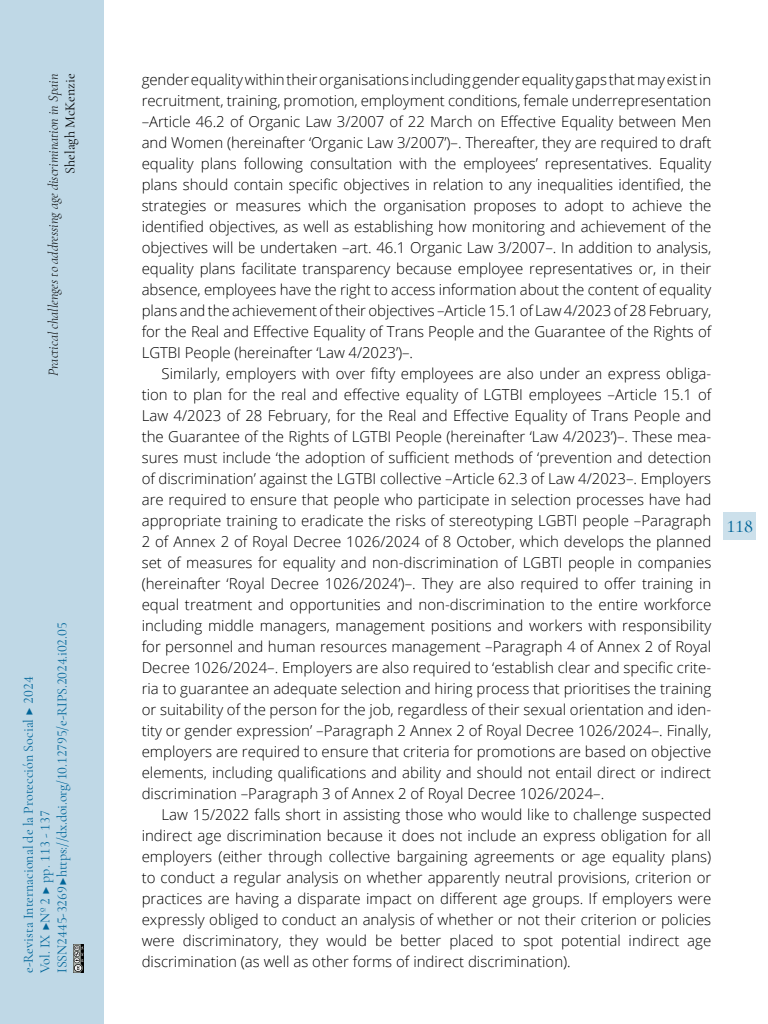
<style>
.page{position:relative;width:768px;height:1024px;background:#fff}
.page>*{position:absolute;margin:0;border:0;box-sizing:border-box;transform-origin:0 0}
.t1{font:500 18px "Cormorant Garamond";color:#006599}
.t2{font:300 15px/21px "Open Sans";color:#000;text-align:justify}
.t3{font:14px/16.8px "Cormorant Garamond";color:#006599}
.t4{font:italic 300 14px "Cormorant Garamond";color:#000}
.t5{font:14px "Cormorant Garamond";color:#000}
</style>
<div class="page">
<div style="left:0;top:0;width:103px;height:1024px;background:#bfd8e6"></div>
<div style="left:724px;top:512px;width:32px;height:28px;background:#cce0eb"></div>
<img style="left:74px;top:944px;width:10px;height:28px">
<p class="t4" style="left:45px;top:376px;width:304px;rotate:-90deg">Practical challenges to addressing age discrimination in Spain</p>
<p class="t5" style="left:62px;top:174px;width:101px;rotate:-90deg">Shelagh McKenzie</p>
<p class="t3" style="left:20px;top:973px;width:352px;rotate:-90deg">e-Revista Internacional de la Protección Social ▶ 2024<br>Vol. IX ▶Nº 2 ▶ pp. 113 - 137<br>ISSN 2445-3269 ▶ https://dx.doi.org/10.12795/e-RIPS.2024.i02.05</p>
<p class="t2" style="left:142px;top:69px;width:571px">gender equality within their organisations including gender equality gaps that may exist in recruitment, training, promotion, employment conditions, female underrepresentation –Article 46.2 of Organic Law 3/2007 of 22 March on Effective Equality between Men and Women (hereinafter ‘Organic Law 3/2007’)–. Thereafter, they are required to draft equality plans following consultation with the employees’ representatives. Equality plans should contain specific objectives in relation to any inequalities identified, the strategies or measures which the organisation proposes to adopt to achieve the identified objectives, as well as establishing how monitoring and achievement of the objectives will be undertaken –art. 46.1 Organic Law 3/2007–. In addition to analysis, equality plans facilitate transparency because employee representatives or, in their absence, employees have the right to access information about the content of equality plans and the achievement of their objectives –Article 15.1 of Law 4/2023 of 28 February, for the Real and Effective Equality of Trans People and the Guarantee of the Rights of LGTBI People (hereinafter ‘Law 4/2023’)–.</p>
<p class="t2" style="left:142px;top:363px;width:571px;text-indent:20px">Similarly, employers with over fifty employees are also under an express obliga&shy;tion to plan for the real and effective equality of LGTBI employees –Article 15.1 of Law 4/2023 of 28 February, for the Real and Effective Equality of Trans People and the Guarantee of the Rights of LGTBI People (hereinafter ‘Law 4/2023’)–. These mea&shy;sures must include ‘the adoption of sufficient methods of ‘prevention and detection of discrimination’ against the LGTBI collective –Article 62.3 of Law 4/2023–. Employers are required to ensure that people who participate in selection processes have had appropriate training to eradicate the risks of stereotyping LGBTI people –Paragraph 2 of Annex 2 of Royal Decree 1026/2024 of 8 October, which develops the planned set of measures for equality and non-discrimination of LGBTI people in companies (hereinafter ‘Royal Decree 1026/2024’)–. They are also required to offer training in equal treatment and opportunities and non-discrimination to the entire workforce including middle managers, management positions and workers with responsibility for personnel and human resources management –Paragraph 4 of Annex 2 of Royal Decree 1026/2024–. Employers are also required to ‘establish clear and specific crite&shy;ria to guarantee an adequate selection and hiring process that prioritises the training or suitability of the person for the job, regardless of their sexual orientation and iden&shy;tity or gender expression’ –Paragraph 2 Annex 2 of Royal Decree 1026/2024–. Finally, employers are required to ensure that criteria for promotions are based on objective elements, including qualifications and ability and should not entail direct or indirect discrimination –Paragraph 3 of Annex 2 of Royal Decree 1026/2024–.</p>
<p class="t2" style="left:142px;top:804px;width:571px;text-indent:20px">Law 15/2022 falls short in assisting those who would like to challenge suspected indirect age discrimination because it does not include an express obligation for all employers (either through collective bargaining agreements or age equality plans) to conduct a regular analysis on whether apparently neutral provisions, criterion or practices are having a disparate impact on different age groups. If employers were expressly obliged to conduct an analysis of whether or not their criterion or policies were discriminatory, they would be better placed to spot potential indirect age discrimination (as well as other forms of indirect discrimination).</p>
<p class="t1" style="left:726px;top:515px;width:28px">118</p>
</div>
